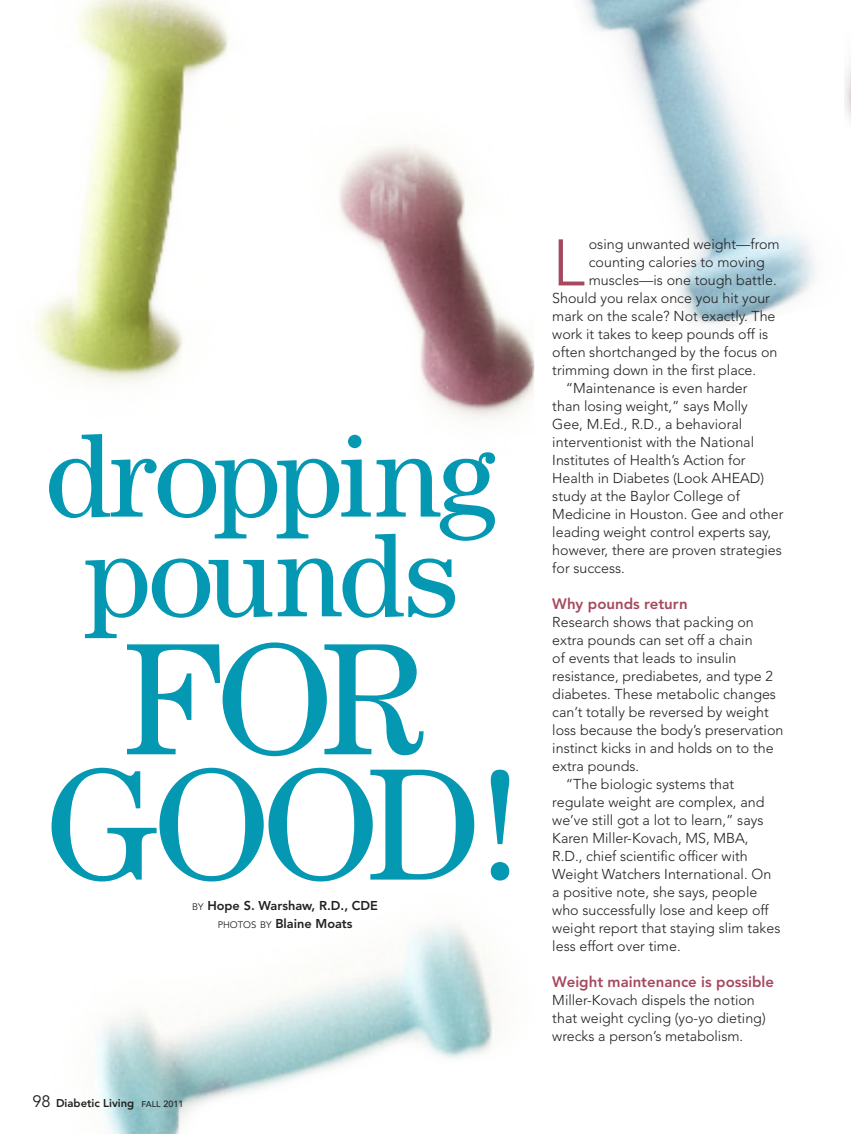
<style>
.page{position:relative;width:851px;height:1134px;background:#fff}
.page>*{position:absolute;margin:0;border:0;box-sizing:border-box;transform-origin:0 0}
.Deck{font:159.75px/125.2px "Century Std";letter-spacing:-.04em;color:#0498b3;text-align:center}
.Deck-2{font:120px/99.8px "Century Std";letter-spacing:-.04em;color:#0498b3;text-align:center}
.Story_copy{font:300 65.1px "Avenir LT Std";color:#a5495f}
.Story_copy-2{font:800 15px "Avenir LT Std";color:#a5495f}
.Story_copy-3{font:300 14.25px/18px "Avenir LT Std";color:#231f20}
.t1{font:800 12.75px "Avenir LT Std";color:#231f20}
.t2{font:800 11.25px "Avenir LT Std";color:#231f20}
.s1{font-weight:400;font-size:9.45px}
.s2{font-weight:400;font-size:16.5px}
.s3{font-weight:500;font-size:8.4px}
.s4{font-weight:500;font-size:9px}
</style>
<div class="page">
<img style="left:35px;top:0;width:499px;height:1134px">
<img style="left:581px;top:0;width:269px;height:325px">
<p class="Deck-2" style="left:45px;top:424px;width:454px">dropping pounds</p>
<p class="Deck" style="left:45px;top:634px;width:479px">FOR<br>GOOD!</p>
<p class="t1" style="left:192px;top:898px;width:187px"><span class="s1">BY</span> Hope S. Warshaw, R.D., CDE</p>
<p class="t1" style="left:218px;top:916px;width:136px"><span class="s1">PHOTOS BY</span> Blaine Moats</p>
<p class="t2" style="left:32px;top:1097px;width:153px"><span class="s2">98</span> Diabetic Living <span class="s3">fall</span> <span class="s4">2011</span></p>
<p class="Story_copy" style="left:552px;top:225px;width:34px">L</p>
<p class="Story_copy-3" style="left:588px;top:236px;width:192px">osing unwanted weight—from</p>
<p class="Story_copy-3" style="left:588px;top:254px;width:177px">counting calories to moving</p>
<p class="Story_copy-3" style="left:588px;top:272px;width:189px">muscles—is one tough battle.</p>
<p class="Story_copy-3" style="left:552px;top:290px;width:219px">Should you relax once you hit your</p>
<p class="Story_copy-3" style="left:552px;top:308px;width:225px">mark on the scale? Not exactly. The</p>
<p class="Story_copy-3" style="left:552px;top:326px;width:217px">work it takes to keep pounds off is</p>
<p class="Story_copy-3" style="left:552px;top:344px;width:226px">often shortchanged by the focus on</p>
<p class="Story_copy-3" style="left:552px;top:362px;width:205px">trimming down in the first place.</p>
<p class="Story_copy-3" style="left:552px;top:380px;width:232px;text-indent:13px">“Maintenance is even harder<br>than losing weight,” says Molly<br>Gee, M.Ed., R.D., a behavioral interventionist with the National<br>Institutes of Health’s Action for<br>Health in Diabetes (Look AHEAD) study at the Baylor College of<br>Medicine in Houston. Gee and other leading weight control experts say, however, there are proven strategies for success.</p>
<p class="Story_copy-2" style="left:552px;top:595px;width:137px">Why pounds return</p>
<p class="Story_copy-3" style="left:552px;top:614px;width:233px">Research shows that packing on extra pounds can set off a chain<br>of events that leads to insulin resistance, prediabetes, and type 2 diabetes. These metabolic changes can’t totally be reversed by weight loss because the body’s preservation instinct kicks in and holds on to the extra pounds.</p>
<p class="Story_copy-3" style="left:552px;top:776px;width:230px;text-indent:13px">“The biologic systems that regulate weight are complex, and we’ve still got a lot to learn,” says<br>Karen Miller-Kovach, MS, MBA,<br>R.D., chief scientific officer with<br>Weight Watchers International. On a positive note, she says, people who successfully lose and keep off weight report that staying slim takes less effort over time.</p>
<p class="Story_copy-2" style="left:552px;top:973px;width:223px">Weight maintenance is possible</p>
<p class="Story_copy-3" style="left:552px;top:992px;width:215px">Miller-Kovach dispels the notion that weight cycling (yo-yo dieting) wrecks a person’s metabolism.</p>
</div>
